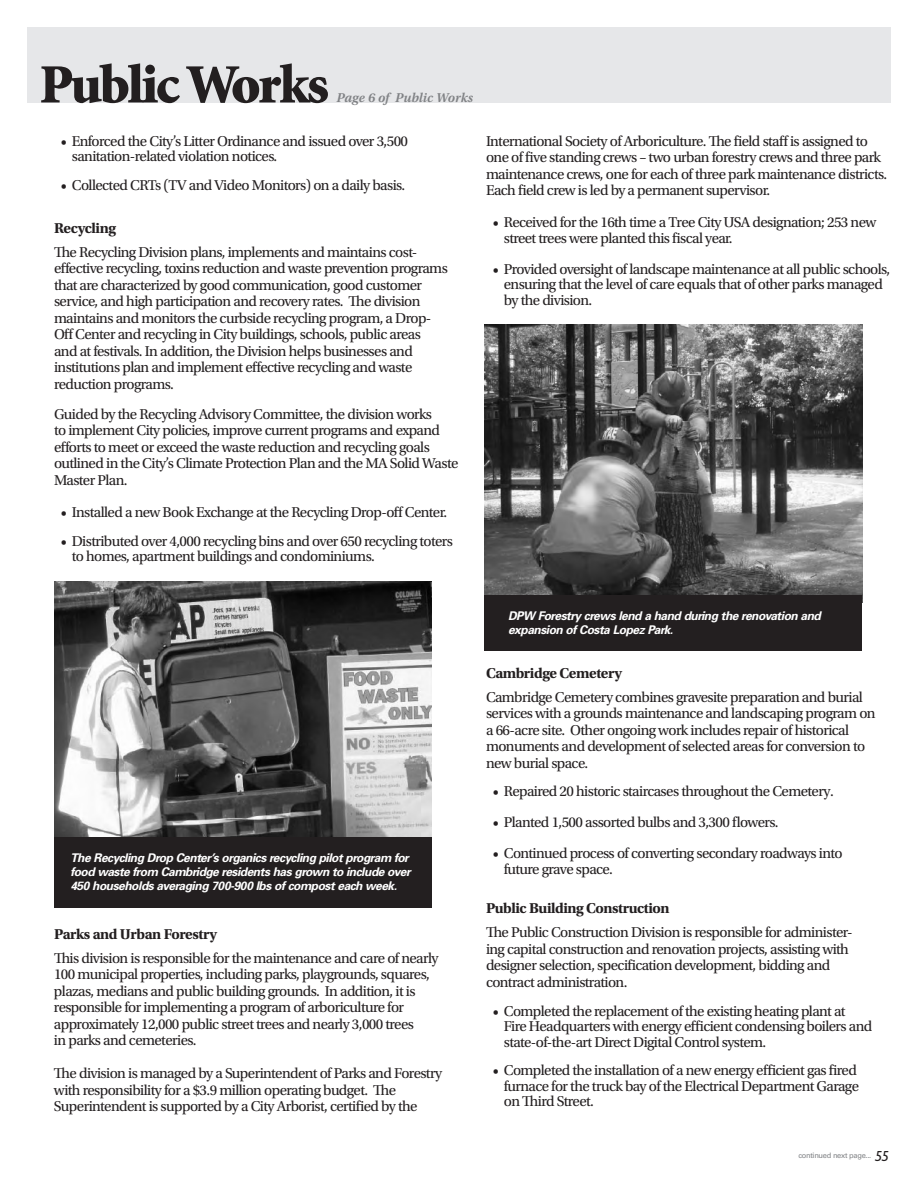
<style>
.page{position:relative;width:918px;height:1188px;background:#fff}
.page>*{position:absolute;margin:0;border:0;box-sizing:border-box;transform-origin:0 0}
.t1{font:900 55.5px "Minion Std";letter-spacing:-.04em;color:#231f20}
.t2{font:15px/16.5px "Utopia Std";letter-spacing:-.04em;color:#231f20}
.t3{font:700 15px "Utopia Std";letter-spacing:-.03em;color:#231f20}
.t4{font:italic 600 13.5px "Utopia Std";color:#808285}
.t5{font:italic 700 12px/13.8px "Univers";letter-spacing:-.04em;color:#fff}
.t6{font:7.5px "Univers";letter-spacing:-.04em;color:#808285}
.s1{font-family:"Gill Sans";font-style:italic;font-size:14.7px;color:#231f20}
</style>
<div class="page">
<div style="left:27px;top:27px;width:864px;height:76px;background:#e6e7e9"></div>
<img style="left:54px;top:582px;width:378px;height:255px">
<div style="left:54px;top:837px;width:378px;height:71px;background:#231f20"></div>
<img style="left:484px;top:324px;width:378px;height:271px">
<div style="left:484px;top:595px;width:378px;height:55px;background:#231f20"></div>
<h1 class="t1" style="left:39px;top:57px;width:291px">Public Works</h1>
<p class="t4" style="left:337px;top:90px;width:138px">Page 6 of Public Works</p>
<p class="t2" style="left:72px;top:134px;width:338px;line-height:15.5px;text-indent:-11px">• Enforced the City’s Litter Ordinance and issued over 3,500 sanitation-related violation notices.</p>
<p class="t2" style="left:61px;top:177px;width:346px">• Collected CRTs (TV and Video Monitors) on a daily basis.</p>
<p class="t3" style="left:54px;top:219px;width:63px">Recycling</p>
<p class="t2" style="left:54px;top:244px;width:395px">The Recycling Division plans, implements and maintains cost&shy;effective recycling, toxins reduction and waste prevention programs that are characterized by good communication, good customer service, and high participation and recovery rates. The division maintains and monitors the curbside recycling program, a Drop-Off Center and recycling in City buildings, schools, public areas and at festivals. In addition, the Division helps businesses and institutions plan and implement effective recycling and waste reduction programs.</p>
<p class="t2" style="left:54px;top:406px;width:406px">Guided by the Recycling Advisory Committee, the division works<br>to implement City policies, improve current programs and expand efforts to meet or exceed the waste reduction and recycling goals outlined in the City’s Climate Protection Plan and the MA Solid Waste Master Plan.</p>
<p class="t2" style="left:61px;top:504px;width:388px">• Installed a new Book Exchange at the Recycling Drop-off Center.</p>
<p class="t2" style="left:72px;top:533px;width:383px;line-height:15.5px;text-indent:-11px">• Distributed over 4,000 recycling bins and over 650 recycling toters to homes, apartment buildings and condominiums.</p>
<p class="t2" style="left:486px;top:133px;width:403px">International Society of Arboriculture. The field staff is assigned to one of five standing crews – two urban forestry crews and three park maintenance crews, one for each of three park maintenance districts.<br>Each field crew is led by a permanent supervisor.</p>
<p class="t2" style="left:504px;top:215px;width:374px;line-height:15.5px;text-indent:-11px">• Received for the 16th time a Tree City USA designation; 253 new street trees were planted this fiscal year.</p>
<p class="t2" style="left:504px;top:261px;width:388px;line-height:15.5px;text-indent:-11px">• Provided oversight of landscape maintenance at all public schools, ensuring that the level of care equals that of other parks managed by the division.</p>
<p class="t5" style="left:70px;top:851px;width:342px">The Recycling Drop Center’s organics recycling pilot program for food waste from Cambridge residents has grown to include over<br>450 households averaging 700-900 lbs of compost each week.</p>
<p class="t3" style="left:54px;top:925px;width:165px">Parks and Urban Forestry</p>
<p class="t2" style="left:54px;top:950px;width:386px">This division is responsible for the maintenance and care of nearly 100 municipal properties, including parks, playgrounds, squares, plazas, medians and public building grounds. In addition, it is responsible for implementing a program of arboriculture for approximately 12,000 public street trees and nearly 3,000 trees<br>in parks and cemeteries.</p>
<p class="t2" style="left:54px;top:1065px;width:390px">The division is managed by a Superintendent of Parks and Forestry with responsibility for a $3.9 million operating budget. The<br>Superintendent is supported by a City Arborist, certified by the</p>
<p class="t5" style="left:508px;top:608px;width:314px">DPW Forestry crews lend a hand during the renovation and expansion of Costa Lopez Park.</p>
<p class="t3" style="left:486px;top:664px;width:138px">Cambridge Cemetery</p>
<p class="t2" style="left:486px;top:689px;width:391px">Cambridge Cemetery combines gravesite preparation and burial services with a grounds maintenance and landscaping program on a 66-acre site. Other ongoing work includes repair of historical monuments and development of selected areas for conversion to new burial space.</p>
<p class="t2" style="left:493px;top:784px;width:343px">• Repaired 20 historic staircases throughout the Cemetery.</p>
<p class="t2" style="left:493px;top:815px;width:287px">• Planted 1,500 assorted bulbs and 3,300 flowers.</p>
<p class="t2" style="left:504px;top:846px;width:340px;line-height:15.5px;text-indent:-11px">• Continued process of converting secondary roadways into future grave space.</p>
<p class="t3" style="left:486px;top:900px;width:185px">Public Building Construction</p>
<p class="t2" style="left:486px;top:924px;width:368px">The Public Construction Division is responsible for administer&shy;ing capital construction and renovation projects, assisting with designer selection, specification development, bidding and contract administration.</p>
<p class="t2" style="left:504px;top:1003px;width:370px;line-height:15.5px;text-indent:-11px">• Completed the replacement of the existing heating plant at<br>Fire Headquarters with energy efficient condensing boilers and state-of-the-art Direct Digital Control system.</p>
<p class="t2" style="left:504px;top:1063px;width:357px;line-height:15.5px;text-indent:-11px">• Completed the installation of a new energy efficient gas fired furnace for the truck bay of the Electrical Department Garage on Third Street.</p>
<p class="t6" style="left:798px;top:1151px;width:92px">continued next page... <span class="s1">55</span></p>
</div>
